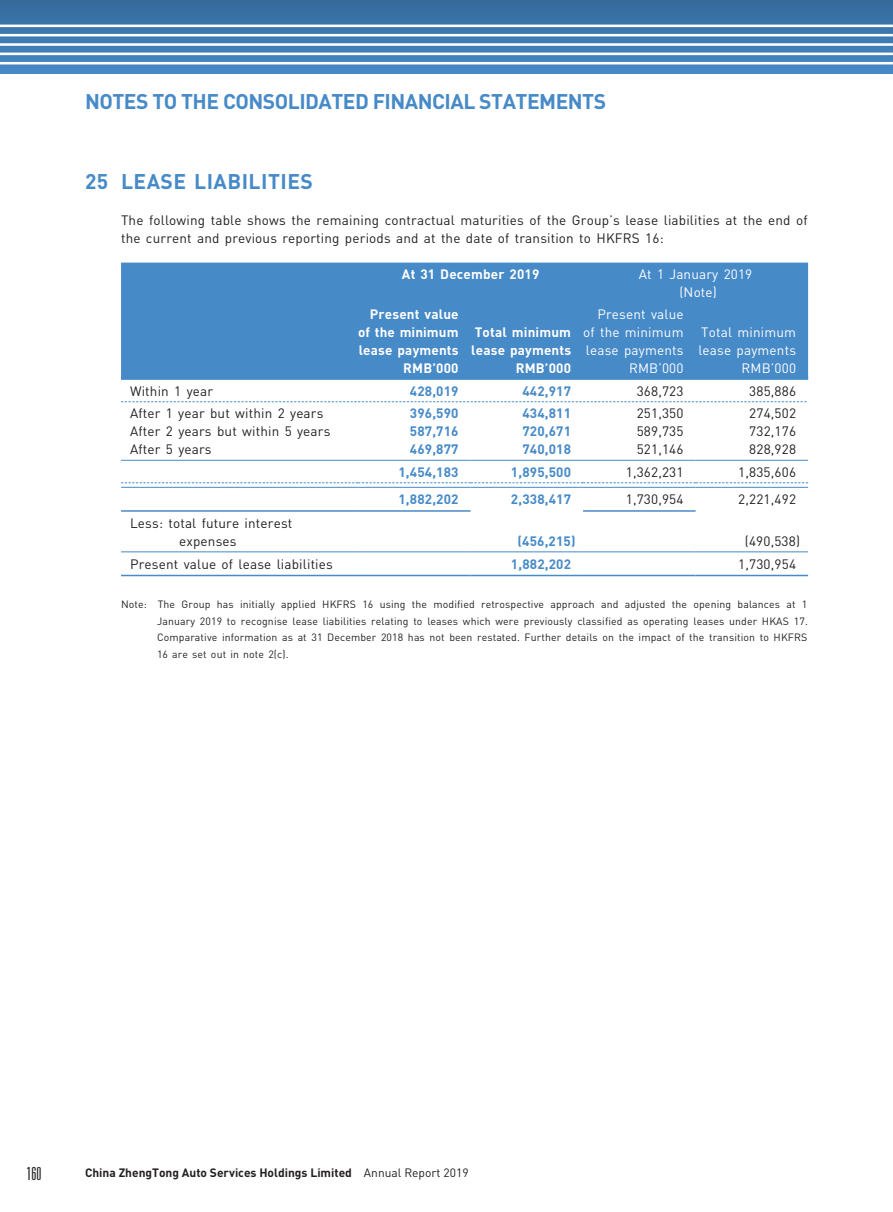
<style>
.page{position:relative;width:893px;height:1212px;background:#fff}
.page>*{position:absolute;margin:0;border:0;box-sizing:border-box;transform-origin:0 0}
._03_H1{font:700 21px "DIN Pro";letter-spacing:-.025em;color:#478ac8}
._03_H1-2{font:700 21px "DIN Pro";letter-spacing:.02em;color:#478ac8}
.t1{font:300 ultra-condensed 18px "Univers LT Std";color:#231f20}
._12___P2{font:13.5px/18px "DIN Pro";letter-spacing:.01em;color:#231f20}
._15_Table_Stub{font:13.5px/18px "DIN Pro";letter-spacing:.01em;color:#231f20;text-align:center}
._01_Body_Text{font:700 13.5px "DIN Pro";letter-spacing:.01em;color:#478ac8}
._01_Body_Text-2{font:13.5px "DIN Pro";letter-spacing:.01em;color:#231f20}
._01_Body_Text-3{font:13.5px/18px "DIN Pro";letter-spacing:.01em;color:#fff;text-align:justify}
._01_Body_Text-4{font:700 13.5px/18px "DIN Pro";letter-spacing:.01em;color:#fff;text-align:justify}
.t2{font:700 12px "DIN Pro";color:#231f20}
._22____IN2__Note{font:10.5px/16.5px "DIN Pro";letter-spacing:.01em;color:#231f20;text-align:justify}
.s1{font-weight:400}
</style>
<div class="page">
<svg style="left:0;top:0;width:893px;height:74px;background:#4078ad"></svg>
<img style="left:0;top:27px;width:893px;height:35px">
<hr style="left:0;top:25px;width:893px;height:2px;background:#fff">
<hr style="left:0;top:34px;width:893px;height:2px;background:#fff">
<hr style="left:0;top:43px;width:893px;height:3px;background:#fff">
<hr style="left:0;top:53px;width:893px;height:2px;background:#fff">
<hr style="left:0;top:62px;width:893px;height:2px;background:#fff">
<div style="left:121px;top:263px;width:687px;height:114px;background:#478ac8"></div>
<hr style="left:121px;top:377px;width:237px;height:3px;background:#478ac8">
<hr style="left:358px;top:377px;width:113px;height:3px;background:#478ac8">
<hr style="left:471px;top:377px;width:112px;height:3px;background:#478ac8">
<hr style="left:583px;top:377px;width:113px;height:3px;background:#478ac8">
<hr style="left:696px;top:377px;width:112px;height:3px;background:#478ac8">
<svg style="left:121px;top:401px;width:686px;height:1px"></svg>
<hr style="left:121px;top:460px;width:237px;height:1px;background:#478ac8">
<hr style="left:358px;top:460px;width:113px;height:1px;background:#478ac8">
<hr style="left:471px;top:460px;width:112px;height:1px;background:#478ac8">
<hr style="left:583px;top:460px;width:113px;height:1px;background:#478ac8">
<hr style="left:696px;top:460px;width:112px;height:1px;background:#478ac8">
<svg style="left:121px;top:482px;width:687px;height:1px"></svg>
<hr style="left:121px;top:487px;width:237px;height:1px;background:#478ac8">
<hr style="left:358px;top:487px;width:113px;height:1px;background:#478ac8">
<hr style="left:471px;top:487px;width:112px;height:1px;background:#478ac8">
<hr style="left:583px;top:487px;width:113px;height:1px;background:#478ac8">
<hr style="left:696px;top:487px;width:112px;height:1px;background:#478ac8">
<hr style="left:121px;top:510px;width:237px;height:2px;background:#478ac8">
<hr style="left:358px;top:510px;width:113px;height:2px;background:#478ac8">
<hr style="left:583px;top:510px;width:113px;height:2px;background:#478ac8">
<hr style="left:121px;top:551px;width:237px;height:1px;background:#478ac8">
<hr style="left:358px;top:551px;width:113px;height:1px;background:#478ac8">
<hr style="left:471px;top:551px;width:112px;height:1px;background:#478ac8">
<hr style="left:583px;top:551px;width:113px;height:1px;background:#478ac8">
<hr style="left:696px;top:551px;width:112px;height:1px;background:#478ac8">
<hr style="left:121px;top:575px;width:237px;height:1px;background:#478ac8">
<hr style="left:358px;top:575px;width:113px;height:1px;background:#478ac8">
<hr style="left:471px;top:575px;width:112px;height:1px;background:#478ac8">
<hr style="left:583px;top:575px;width:113px;height:1px;background:#478ac8">
<hr style="left:696px;top:575px;width:112px;height:1px;background:#478ac8">
<h1 class="_03_H1" style="left:85px;top:87px;width:523px">NOTES TO THE CONSOLIDATED FINANCIAL STATEMENTS</h1>
<p class="_03_H1-2" style="left:85px;top:167px;width:229px">25 LEASE LIABILITIES</p>
<p class="_12___P2" style="left:121px;top:210px;width:688px">The following table shows the remaining contractual maturities of the Group’s lease liabilities at the end of the current and previous reporting periods and at the date of transition to HKFRS 16:</p>
<p class="_01_Body_Text-4" style="left:402px;top:264px;width:139px">At 31 December 2019</p>
<p class="_01_Body_Text-3" style="left:639px;top:264px;width:115px">At 1 January 2019</p>
<p class="_01_Body_Text-3" style="left:679px;top:282px;width:39px">(Note)</p>
<p class="_01_Body_Text-4" style="left:358px;top:305px;width:102px;text-indent:12px">Present value of the minimum lease payments</p>
<p class="_01_Body_Text-3" style="left:583px;top:305px;width:102px;text-indent:14px">Present value of the minimum lease payments</p>
<p class="_01_Body_Text-4" style="left:471px;top:323px;width:101px">Total minimum lease payments</p>
<p class="_01_Body_Text-3" style="left:698px;top:323px;width:99px">Total minimum lease payments</p>
<p class="_01_Body_Text-4" style="left:403px;top:359px;width:57px">RMB’000</p>
<p class="_01_Body_Text-4" style="left:516px;top:359px;width:57px">RMB’000</p>
<p class="_01_Body_Text-3" style="left:629px;top:359px;width:56px">RMB’000</p>
<p class="_01_Body_Text-3" style="left:741px;top:359px;width:56px">RMB’000</p>
<p class="_15_Table_Stub" style="left:130px;top:381px;width:85px">Within 1 year</p>
<p class="_01_Body_Text" style="left:410px;top:382px;width:50px">428,019</p>
<p class="_01_Body_Text" style="left:522px;top:382px;width:50px">442,917</p>
<p class="_01_Body_Text-2" style="left:637px;top:382px;width:48px">368,723</p>
<p class="_01_Body_Text-2" style="left:749px;top:382px;width:48px">385,886</p>
<p class="_15_Table_Stub" style="left:130px;top:404px;width:195px">After 1 year but within 2 years</p>
<p class="_01_Body_Text" style="left:410px;top:404px;width:50px">396,590</p>
<p class="_01_Body_Text" style="left:522px;top:404px;width:50px">434,811</p>
<p class="_01_Body_Text-2" style="left:637px;top:404px;width:48px">251,350</p>
<p class="_01_Body_Text-2" style="left:749px;top:404px;width:48px">274,502</p>
<p class="_15_Table_Stub" style="left:130px;top:422px;width:202px">After 2 years but within 5 years</p>
<p class="_01_Body_Text" style="left:410px;top:422px;width:50px">587,716</p>
<p class="_01_Body_Text" style="left:522px;top:422px;width:50px">720,671</p>
<p class="_01_Body_Text-2" style="left:637px;top:422px;width:48px">589,735</p>
<p class="_01_Body_Text-2" style="left:749px;top:422px;width:48px">732,176</p>
<p class="_15_Table_Stub" style="left:130px;top:440px;width:83px">After 5 years</p>
<p class="_01_Body_Text" style="left:410px;top:440px;width:50px">469,877</p>
<p class="_01_Body_Text" style="left:522px;top:440px;width:50px">740,018</p>
<p class="_01_Body_Text-2" style="left:637px;top:440px;width:48px">521,146</p>
<p class="_01_Body_Text-2" style="left:749px;top:440px;width:48px">828,928</p>
<p class="_01_Body_Text" style="left:398px;top:463px;width:62px">1,454,183</p>
<p class="_01_Body_Text" style="left:511px;top:463px;width:62px">1,895,500</p>
<p class="_01_Body_Text-2" style="left:626px;top:463px;width:59px">1,362,231</p>
<p class="_01_Body_Text-2" style="left:738px;top:463px;width:59px">1,835,606</p>
<p class="_01_Body_Text" style="left:398px;top:490px;width:62px">1,882,202</p>
<p class="_01_Body_Text" style="left:511px;top:490px;width:62px">2,338,417</p>
<p class="_01_Body_Text-2" style="left:626px;top:490px;width:59px">1,730,954</p>
<p class="_01_Body_Text-2" style="left:738px;top:490px;width:59px">2,221,492</p>
<p class="_15_Table_Stub" style="left:130px;top:513px;width:164px">Less: total future interest expenses</p>
<p class="_01_Body_Text" style="left:518px;top:532px;width:60px">(456,215)</p>
<p class="_01_Body_Text-2" style="left:745px;top:532px;width:57px">(490,538)</p>
<p class="_15_Table_Stub" style="left:130px;top:554px;width:204px">Present value of lease liabilities</p>
<p class="_01_Body_Text" style="left:511px;top:554px;width:62px">1,882,202</p>
<p class="_01_Body_Text-2" style="left:738px;top:554px;width:59px">1,730,954</p>
<p class="_22____IN2__Note" style="left:157px;top:596px;width:652px;text-indent:-36px">Note: The Group has initially applied HKFRS 16 using the modified retrospective approach and adjusted the opening balances at 1<br>January 2019 to recognise lease liabilities relating to leases which were previously classified as operating leases under HKAS 17.<br>Comparative information as at 31 December 2018 has not been restated. Further details on the impact of the transition to HKFRS 16 are set out in note 2(c).</p>
<h2 class="t1" style="left:27px;top:1164px;width:16px">160</h2>
<p class="t2" style="left:85px;top:1164px;width:385px">China ZhengTong Auto Services Holdings Limited <span class="s1">Annual Report 2019</span></p>
</div>
